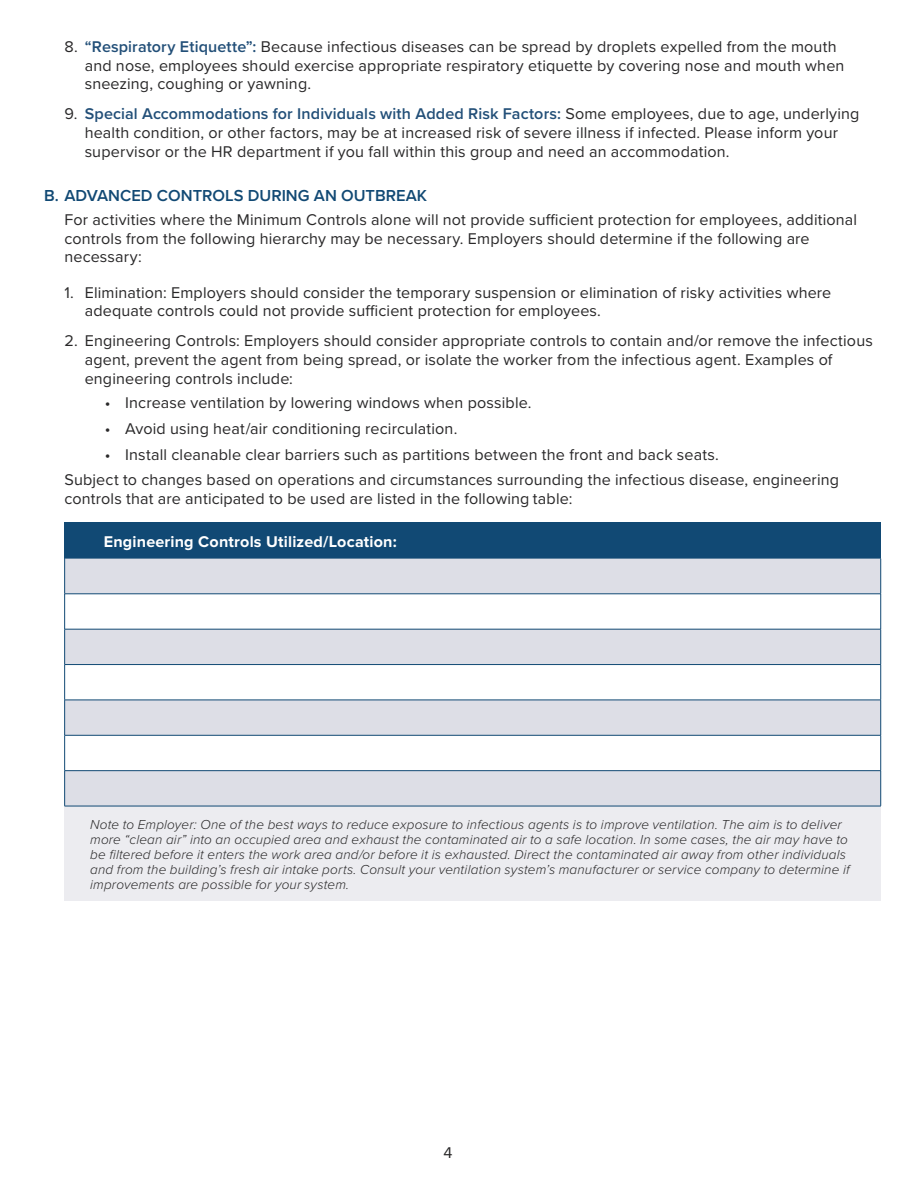
<style>
.page{position:relative;width:918px;height:1188px;background:#fff}
.page>*{position:absolute;margin:0;border:0;box-sizing:border-box;transform-origin:0 0}
.t1{font:600 16.5px "Proxima Nova";color:#114974}
.t2{font:16.2px/18.9px "Proxima Nova";letter-spacing:.01em;color:#292829}
.t3{font:700 16.2px "Proxima Nova";letter-spacing:.01em;color:#fff}
.t4{font:italic 300 13.5px/15px "Proxima Nova";letter-spacing:.01em;color:#292829}
.s1{font-weight:600;color:#224f78}
</style>
<div class="page">
<div style="left:65px;top:522px;width:816px;height:37px;background:#114974"></div>
<svg style="left:65px;top:559px;width:815px;height:247px;fill:#dddee6"></svg>
<div style="left:65px;top:806px;width:816px;height:95px;background:#ececf0"></div>
<hr style="left:64px;top:559px;width:1px;height:35px;background:#114974">
<hr style="left:880px;top:559px;width:1px;height:35px;background:#114974">
<hr style="left:64px;top:594px;width:1px;height:35px;background:#114974">
<hr style="left:880px;top:594px;width:1px;height:35px;background:#114974">
<hr style="left:64px;top:629px;width:1px;height:35px;background:#114974">
<hr style="left:880px;top:629px;width:1px;height:35px;background:#114974">
<hr style="left:64px;top:665px;width:1px;height:35px;background:#114974">
<hr style="left:880px;top:665px;width:1px;height:35px;background:#114974">
<hr style="left:64px;top:700px;width:1px;height:35px;background:#114974">
<hr style="left:880px;top:700px;width:1px;height:35px;background:#114974">
<hr style="left:64px;top:735px;width:1px;height:35px;background:#114974">
<hr style="left:880px;top:735px;width:1px;height:35px;background:#114974">
<hr style="left:64px;top:594px;width:817px;height:1px;background:#114974">
<hr style="left:64px;top:629px;width:817px;height:1px;background:#114974">
<hr style="left:64px;top:664px;width:817px;height:1px;background:#114974">
<hr style="left:64px;top:700px;width:817px;height:1px;background:#114974">
<hr style="left:64px;top:735px;width:817px;height:1px;background:#114974">
<hr style="left:64px;top:770px;width:817px;height:1px;background:#114974">
<hr style="left:64px;top:771px;width:1px;height:35px;background:#114974">
<hr style="left:880px;top:771px;width:1px;height:35px;background:#114974">
<hr style="left:64px;top:806px;width:817px;height:1px;background:#114974">
<p class="t2" style="left:85px;top:36px;width:761px;text-indent:-20px">8. <span class="s1">“Respiratory Etiquette”:</span> Because infectious diseases can be spread by droplets expelled from the mouth and nose, employees should exercise appropriate respiratory etiquette by covering nose and mouth when sneezing, coughing or yawning.</p>
<p class="t2" style="left:85px;top:104px;width:776px;text-indent:-20px">9. <span class="s1">Special Accommodations for Individuals with Added Risk Factors:</span> Some employees, due to age, underlying health condition, or other factors, may be at increased risk of severe illness if infected. Please inform your supervisor or the HR department if you fall within this group and need an accommodation.</p>
<p class="t1" style="left:44px;top:184px;width:384px">B. ADVANCED CONTROLS DURING AN OUTBREAK</p>
<p class="t2" style="left:64px;top:209px;width:794px">For activities where the Minimum Controls alone will not provide sufficient protection for employees, additional controls from the following hierarchy may be necessary. Employers should determine if the following are necessary:</p>
<p class="t2" style="left:85px;top:282px;width:748px;text-indent:-20px">1. Elimination: Employers should consider the temporary suspension or elimination of risky activities where adequate controls could not provide sufficient protection for employees.</p>
<p class="t2" style="left:85px;top:331px;width:790px;text-indent:-20px">2. Engineering Controls: Employers should consider appropriate controls to contain and/or remove the infectious agent, prevent the agent from being spread, or isolate the worker from the infectious agent. Examples of engineering controls include:</p>
<p class="t2" style="left:105px;top:393px;width:428px">• Increase ventilation by lowering windows when possible.</p>
<p class="t2" style="left:105px;top:418px;width:354px">• Avoid using heat/air conditioning recirculation.</p>
<p class="t2" style="left:64px;top:441px;width:776px;line-height:25.7px;text-indent:40px">• Install cleanable clear barriers such as partitions between the front and back seats.<br>Subject to changes based on operations and circumstances surrounding the infectious disease, engineering</p>
<p class="t2" style="left:64px;top:489px;width:509px">controls that are anticipated to be used are listed in the following table:</p>
<p class="t3" style="left:104px;top:532px;width:294px">Engineering Controls Utilized/Location:</p>
<p class="t4" style="left:90px;top:816px;width:761px">Note to Employer: One of the best ways to reduce exposure to infectious agents is to improve ventilation. The aim is to deliver more “clean air” into an occupied area and exhaust the contaminated air to a safe location. In some cases, the air may have to be filtered before it enters the work area and/or before it is exhausted. Direct the contaminated air away from other individuals and from the building’s fresh air intake ports. Consult your ventilation system’s manufacturer or service company to determine if improvements are possible for your system.</p>
<p class="t2" style="left:443px;top:1142px;width:10px">4</p>
</div>
